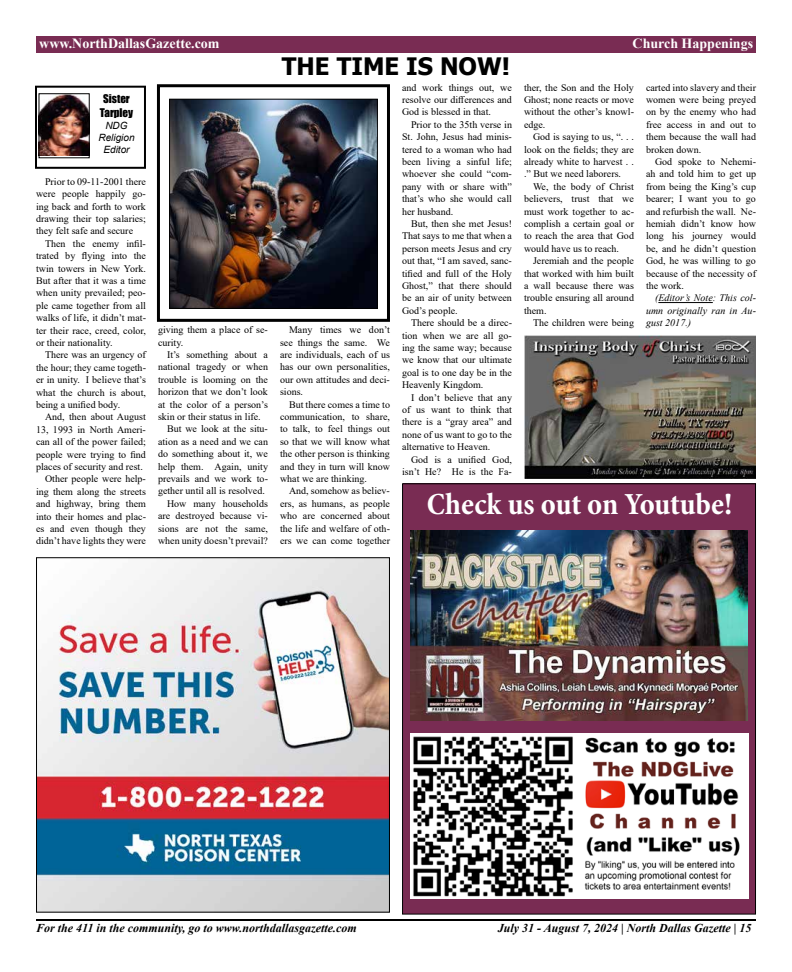
<style>
.page{position:relative;width:792px;height:972px;background:#fff}
.page>*{position:absolute;margin:0;border:0;box-sizing:border-box;transform-origin:0 0}
.t1{font:700 condensed 31px "Minion Pro";letter-spacing:-.005em;color:#fff}
.t2{font:700 24px "Tahoma";color:#000}
.t3{font:700 14px "Times New Roman";color:#fff}
.t4{font:italic 700 12px "Times New Roman";color:#000}
.t5{font:11px/13.2px "Impact";color:#000}
.t6{font:10px/12.4px "Times New Roman";color:#000;text-align:justify}
.t7{font:italic 10px/12.4px "Times New Roman";color:#000;text-align:justify}
.t8{font:italic 10px/12px "Arial";color:#000;text-align:center}
</style>
<div class="page">
<hr style="left:658px;top:302px;width:55px;height:1px;background:#000">
<hr style="left:36px;top:919px;width:720px;height:2px;background:#000">
<div style="left:36px;top:36px;width:720px;height:17px;background:#792c53"></div>
<img style="left:524px;top:336px;width:232px;height:143px">
<div style="left:35px;top:86px;width:111px;height:83px;border:2px solid #000"></div>
<img style="left:40px;top:95px;width:48px;height:61px">
<div style="left:38px;top:93px;width:52px;height:65px;border:1px solid #000"></div>
<div style="left:157px;top:84px;width:233px;height:238px;border:3px solid #000"></div>
<img style="left:171px;top:101px;width:205px;height:206px">
<div style="left:169px;top:99px;width:209px;height:210px;border:1px solid #000"></div>
<img style="left:38px;top:559px;width:350px;height:352px">
<div style="left:36px;top:557px;width:354px;height:356px;border:1px solid #000"></div>
<div style="left:403px;top:484px;width:353px;height:430px;background:#792c53"></div>
<div style="left:402px;top:483px;width:354px;height:432px;border:1px solid #000"></div>
<img style="left:410px;top:733px;width:338px;height:166px">
<img style="left:410px;top:531px;width:337px;height:189px">
<h3 class="t3" style="left:39px;top:33px;width:182px">www.NorthDallasGazette.com</h3>
<h3 class="t3" style="left:633px;top:33px;width:122px">Church Happenings</h3>
<p class="t5" style="left:100px;top:92px;width:35px">Sister<br>Tarpley</p>
<p class="t8" style="left:98px;top:119px;width:38px">NDG<br>Religion<br>Editor</p>
<p class="t6" style="left:36px;top:175px;width:111px;text-indent:9px">Prior to 09-11-2001 there were people happily go&shy;ing back and forth to work drawing their top salaries; they felt safe and secure</p>
<p class="t6" style="left:36px;top:237px;width:111px;text-indent:9px">Then the enemy infil&shy;trated by flying into the twin towers in New York.<br>But after that it was a time when unity prevailed; peo&shy;ple came together from all walks of life, it didn’t mat&shy;ter their race, creed, color, or their nationality.</p>
<p class="t6" style="left:36px;top:348px;width:111px;text-indent:9px">There was an urgency of the hour; they came togeth&shy;er in unity. I believe that’s what the church is about, being a unified body.</p>
<p class="t6" style="left:45px;top:410px;width:102px">And, then about August</p>
<p class="t6" style="left:36px;top:423px;width:111px">13, 1993 in North Ameri-</p>
<p class="t6" style="left:36px;top:435px;width:112px">can all of the power failed;</p>
<p class="t6" style="left:36px;top:448px;width:111px">people were trying to find</p>
<p class="t6" style="left:36px;top:460px;width:108px">places of security and rest.</p>
<p class="t6" style="left:45px;top:472px;width:102px">Other people were help-</p>
<p class="t6" style="left:36px;top:485px;width:111px">ing them along the streets</p>
<p class="t6" style="left:36px;top:497px;width:111px">and highway, bring them</p>
<p class="t6" style="left:36px;top:510px;width:112px">into their homes and plac-</p>
<p class="t6" style="left:36px;top:522px;width:111px">es and even though they</p>
<p class="t6" style="left:36px;top:534px;width:112px">didn’t have lights they were</p>
<p class="t6" style="left:158px;top:323px;width:111px">giving them a place of se&shy;curity.</p>
<p class="t6" style="left:167px;top:348px;width:102px">It’s something about a</p>
<p class="t6" style="left:158px;top:361px;width:111px">national tragedy or when</p>
<p class="t6" style="left:158px;top:373px;width:111px">trouble is looming on the</p>
<p class="t6" style="left:158px;top:385px;width:111px">horizon that we don’t look</p>
<p class="t6" style="left:158px;top:398px;width:111px">at the color of a person’s</p>
<p class="t6" style="left:158px;top:410px;width:104px">skin or their status in life.</p>
<p class="t6" style="left:167px;top:423px;width:102px">But we look at the situ-</p>
<p class="t6" style="left:158px;top:435px;width:112px">ation as a need and we can</p>
<p class="t6" style="left:158px;top:447px;width:111px">do something about it, we</p>
<p class="t6" style="left:158px;top:460px;width:112px">help them. Again, unity</p>
<p class="t6" style="left:158px;top:472px;width:111px">prevails and we work to-</p>
<p class="t6" style="left:158px;top:485px;width:108px">gether until all is resolved.</p>
<p class="t6" style="left:167px;top:497px;width:102px">How many households</p>
<p class="t6" style="left:158px;top:509px;width:111px">are destroyed because vi-</p>
<p class="t6" style="left:158px;top:522px;width:111px">sions are not the same,</p>
<p class="t6" style="left:158px;top:534px;width:111px">when unity doesn’t prevail?</p>
<h2 class="t2" style="left:282px;top:50px;width:230px">THE TIME IS NOW!</h2>
<p class="t6" style="left:280px;top:323px;width:111px;text-indent:9px">Many times we don’t see things the same. We are individuals, each of us has our own personalities, our own attitudes and deci&shy;sions.</p>
<p class="t6" style="left:280px;top:398px;width:112px;text-indent:9px">But there comes a time to communication, to share, to talk, to feel things out so that we will know what the other person is thinking and they in turn will know what we are thinking.</p>
<p class="t6" style="left:280px;top:485px;width:112px;text-indent:9px">And, somehow as believ&shy;ers, as humans, as people who are concerned about the life and welfare of oth&shy;ers we can come together</p>
<p class="t6" style="left:402px;top:81px;width:111px">and work things out, we resolve our differences and God is blessed in that.</p>
<p class="t6" style="left:402px;top:118px;width:112px;text-indent:9px">Prior to the 35th verse in St. John, Jesus had minis&shy;tered to a woman who had been living a sinful life; whoever she could “com&shy;pany with or share with” that’s who she would call her husband.</p>
<p class="t6" style="left:402px;top:217px;width:112px;text-indent:9px">But, then she met Jesus!<br>That says to me that when a person meets Jesus and cry out that, “I am saved, sanc&shy;tified and full of the Holy Ghost,” that there should be an air of unity between God’s people.</p>
<p class="t6" style="left:402px;top:316px;width:112px;text-indent:9px">There should be a direc&shy;tion when we are all go&shy;ing the same way; because we know that our ultimate goal is to one day be in the Heavenly Kingdom.</p>
<p class="t6" style="left:402px;top:391px;width:112px;text-indent:9px">I don’t believe that any of us want to think that there is a “gray area” and none of us want to go to the alternative to Heaven.</p>
<p class="t6" style="left:402px;top:453px;width:111px;text-align:right">God is a unified God, isn’t He? He is the Fa-</p>
<p class="t6" style="left:524px;top:81px;width:111px">ther, the Son and the Holy Ghost; none reacts or move without the other’s knowl&shy;edge.</p>
<p class="t6" style="left:524px;top:130px;width:111px;text-indent:9px">God is saying to us, “. . . look on the fields; they are already white to harvest . . .” But we need laborers.</p>
<p class="t6" style="left:524px;top:180px;width:112px;text-indent:9px">We, the body of Christ believers, trust that we must work together to ac&shy;complish a certain goal or to reach the area that God would have us to reach.</p>
<p class="t6" style="left:524px;top:254px;width:112px;text-indent:9px">Jeremiah and the people that worked with him built a wall because there was trouble ensuring all around them.</p>
<p class="t6" style="left:533px;top:316px;width:102px">The children were being</p>
<p class="t6" style="left:646px;top:81px;width:112px">carted into slavery and their women were being preyed on by the enemy who had free access in and out to them because the wall had broken down.</p>
<p class="t6" style="left:646px;top:155px;width:112px;text-indent:9px">God spoke to Nehemi&shy;ah and told him to get up from being the King’s cup bearer; I want you to go and refurbish the wall. Ne&shy;hemiah didn’t know how long his journey would be, and he didn’t question God, he was willing to go because of the necessity of the work.</p>
<p class="t7" style="left:646px;top:292px;width:111px;text-indent:9px">(Editor’s Note: This col&shy;umn originally ran in Au&shy;gust 2017.)</p>
<h1 class="t1" style="left:427px;top:483px;width:307px">Check us out on Youtube!</h1>
<p class="t4" style="left:36px;top:920px;width:322px">For the 411 in the community, go to www.northdallasgazette.com</p>
<p class="t4" style="left:498px;top:920px;width:255px">July 31 - August 7, 2024 | North Dallas Gazette | 15</p>
</div>
